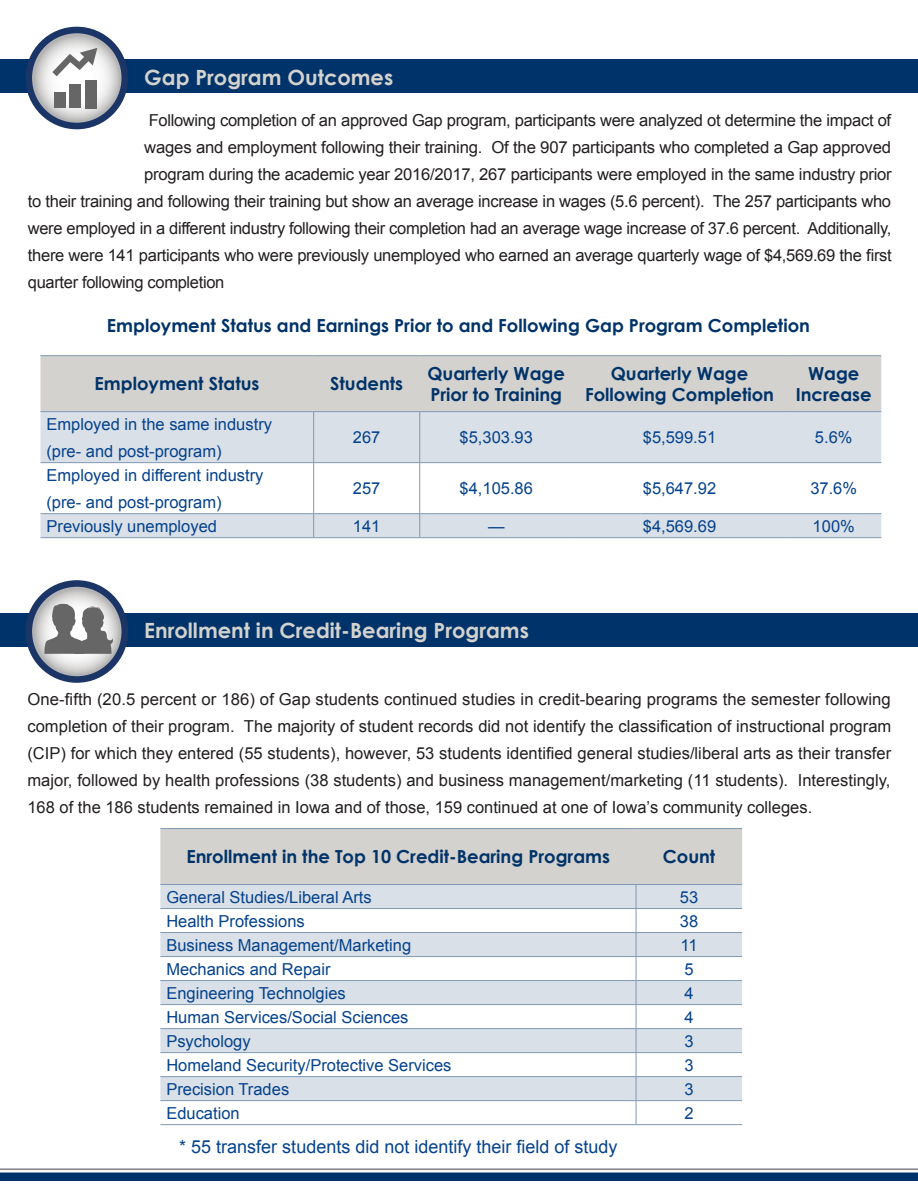
<style>
.page{position:relative;width:918px;height:1188px;background:#fff}
.page>*{position:absolute;margin:0;border:0;box-sizing:border-box;transform-origin:0 0}
.Subhead{font:700 21px "Century Gothic";color:#d4d2ce}
.Subhead-2{font:700 18px/21.6px "Century Gothic";color:#003369;text-align:center}
.t1{font:18px "Arial";color:#05428c}
.Body_Text{font:16.5px/27px "Arial";letter-spacing:-.02em;color:#231f20;text-align:justify}
.Body_Text-2{font:16.5px "Arial";color:#05428c}
</style>
<div class="page">
<div style="left:0;top:60px;width:918px;height:33px;background:#003369"></div>
<div style="left:26px;top:27px;width:102px;height:102px;background:#1c3567;border-radius:50%"></div>
<svg style="left:32px;top:33px;width:90px;height:90px;background:#d1d1d2"></svg>
<svg style="left:52px;top:48px;width:45px;height:28px"></svg>
<div style="left:54px;top:92px;width:11px;height:16px;background:#676666"></div>
<div style="left:69px;top:85px;width:11px;height:23px;background:#676666"></div>
<div style="left:85px;top:80px;width:11px;height:28px;background:#676666"></div>
<div style="left:0;top:613px;width:918px;height:33px;background:#003369"></div>
<div style="left:26px;top:580px;width:102px;height:103px;background:#1c3567;border-radius:50%"></div>
<svg style="left:32px;top:587px;width:90px;height:89px;background:#cacacb"></svg>
<svg style="left:44px;top:604px;width:70px;height:50px;background:#979696"></svg>
<div style="left:0;top:1172px;width:918px;height:9px;background:#003369"></div>
<hr style="left:0;top:1168px;width:918px;height:2px;background:#8b8a8e">
<div style="left:40px;top:356px;width:841px;height:55px;background:#d4d2ce"></div>
<svg style="left:40px;top:412px;width:841px;height:125px;fill:#d9e0e8"></svg>
<hr style="left:314px;top:462px;width:106px;height:1px;background:#8099b4">
<hr style="left:314px;top:513px;width:106px;height:1px;background:#8099b4">
<svg style="left:419px;top:514px;width:1px;height:23px"></svg>
<hr style="left:40px;top:462px;width:274px;height:1px;background:#8099b4">
<hr style="left:40px;top:513px;width:274px;height:1px;background:#8099b4">
<hr style="left:313px;top:412px;width:1px;height:50px;background:#8099b4">
<hr style="left:313px;top:463px;width:1px;height:50px;background:#8099b4">
<svg style="left:313px;top:514px;width:1px;height:23px"></svg>
<hr style="left:419px;top:412px;width:1px;height:50px;background:#8099b4">
<hr style="left:420px;top:462px;width:153px;height:1px;background:#8099b4">
<hr style="left:419px;top:463px;width:1px;height:50px;background:#8099b4">
<hr style="left:573px;top:462px;width:213px;height:1px;background:#8099b4">
<hr style="left:786px;top:462px;width:95px;height:1px;background:#8099b4">
<hr style="left:420px;top:513px;width:153px;height:1px;background:#8099b4">
<hr style="left:573px;top:513px;width:213px;height:1px;background:#8099b4">
<hr style="left:786px;top:513px;width:95px;height:1px;background:#8099b4">
<hr style="left:40px;top:411px;width:274px;height:1px;background:#8099b4">
<hr style="left:314px;top:411px;width:106px;height:1px;background:#8099b4">
<hr style="left:420px;top:411px;width:153px;height:1px;background:#8099b4">
<hr style="left:573px;top:411px;width:213px;height:1px;background:#8099b4">
<hr style="left:786px;top:411px;width:95px;height:1px;background:#8099b4">
<hr style="left:40px;top:537px;width:274px;height:1px;background:#8099b4">
<hr style="left:314px;top:537px;width:106px;height:1px;background:#8099b4">
<hr style="left:420px;top:537px;width:153px;height:1px;background:#8099b4">
<hr style="left:573px;top:537px;width:213px;height:1px;background:#8099b4">
<hr style="left:786px;top:537px;width:95px;height:1px;background:#8099b4">
<hr style="left:40px;top:355px;width:274px;height:1px;background:#8099b4">
<hr style="left:314px;top:355px;width:106px;height:1px;background:#8099b4">
<hr style="left:420px;top:355px;width:153px;height:1px;background:#8099b4">
<hr style="left:573px;top:355px;width:213px;height:1px;background:#8099b4">
<hr style="left:786px;top:355px;width:95px;height:1px;background:#8099b4">
<svg style="left:160px;top:829px;width:582px;height:295px"></svg>
<hr style="left:160px;top:884px;width:476px;height:1px;background:#8099b4">
<hr style="left:636px;top:884px;width:106px;height:1px;background:#8099b4">
<hr style="left:160px;top:1124px;width:476px;height:1px;background:#8099b4">
<hr style="left:636px;top:1124px;width:106px;height:1px;background:#8099b4">
<hr style="left:160px;top:828px;width:476px;height:1px;background:#8099b4">
<hr style="left:636px;top:828px;width:106px;height:1px;background:#8099b4">
<p class="Subhead" style="left:144px;top:61px;width:251px">Gap Program Outcomes</p>
<p class="Body_Text" style="left:149px;top:107px;width:744px">Following completion of an approved Gap program, participants were analyzed ot determine the impact of</p>
<p class="Body_Text" style="left:144px;top:134px;width:748px">wages and employment following their training. Of the 907 participants who completed a Gap approved</p>
<p class="Body_Text" style="left:144px;top:161px;width:749px">program during the academic year 2016/2017, 267 participants were employed in the same industry prior</p>
<p class="Body_Text" style="left:28px;top:188px;width:865px">to their training and following their training but show an average increase in wages (5.6 percent). The 257 participants who</p>
<p class="Body_Text" style="left:28px;top:215px;width:865px">were employed in a different industry following their completion had an average wage increase of 37.6 percent. Additionally,</p>
<p class="Body_Text" style="left:28px;top:242px;width:865px">there were 141 participants who were previously unemployed who earned an average quarterly wage of $4,569.69 the first</p>
<p class="Body_Text" style="left:28px;top:269px;width:198px">quarter following completion</p>
<p class="Subhead-2" style="left:107px;top:314px;width:705px">Employment Status and Earnings Prior to and Following Gap Program Completion</p>
<p class="Subhead-2" style="left:95px;top:372px;width:166px">Employment Status</p>
<p class="Subhead-2" style="left:330px;top:372px;width:75px">Students</p>
<p class="Subhead-2" style="left:428px;top:361px;width:139px;text-align:left">Quarterly Wage<br>Prior to Training</p>
<p class="Subhead-2" style="left:585px;top:361px;width:190px">Quarterly Wage<br>Following Completion</p>
<p class="Subhead-2" style="left:796px;top:361px;width:77px">Wage<br>Increase</p>
<p class="Body_Text-2" style="left:46px;top:412px;width:227px">Employed in the same industry</p>
<p class="Body_Text-2" style="left:46px;top:439px;width:177px">(pre- and post-program)</p>
<p class="Body_Text-2" style="left:353px;top:426px;width:29px">267</p>
<p class="Body_Text-2" style="left:460px;top:426px;width:75px">$5,303.93</p>
<p class="Body_Text-2" style="left:643px;top:426px;width:75px">$5,599.51</p>
<p class="Body_Text-2" style="left:815px;top:426px;width:39px">5.6%</p>
<p class="Body_Text-2" style="left:46px;top:464px;width:219px">Employed in different industry</p>
<p class="Body_Text-2" style="left:46px;top:491px;width:177px">(pre- and post-program)</p>
<p class="Body_Text-2" style="left:353px;top:477px;width:29px">257</p>
<p class="Body_Text-2" style="left:460px;top:477px;width:75px">$4,105.86</p>
<p class="Body_Text-2" style="left:643px;top:477px;width:75px">$5,647.92</p>
<p class="Body_Text-2" style="left:810px;top:477px;width:48px">37.6%</p>
<p class="Body_Text-2" style="left:46px;top:515px;width:172px">Previously unemployed</p>
<p class="Body_Text-2" style="left:353px;top:515px;width:29px">141</p>
<p class="Body_Text-2" style="left:488px;top:515px;width:18px">—</p>
<p class="Body_Text-2" style="left:643px;top:515px;width:75px">$4,569.69</p>
<p class="Body_Text-2" style="left:813px;top:515px;width:44px">100%</p>
<p class="Subhead" style="left:144px;top:615px;width:386px">Enrollment in Credit-Bearing Programs</p>
<p class="Body_Text" style="left:27px;top:685px;width:865px">One-fifth (20.5 percent or 186) of Gap students continued studies in credit-bearing programs the semester following completion of their program. The majority of student records did not identify the classification of instructional program (CIP) for which they entered (55 students), however, 53 students identified general studies/liberal arts as their transfer major, followed by health professions (38 students) and business management/marketing (11 students). Interestingly, 168 of the 186 students remained in Iowa and of those, 159 continued at one of Iowa’s community colleges.</p>
<p class="Subhead-2" style="left:186px;top:845px;width:425px">Enrollment in the Top 10 Credit-Bearing Programs</p>
<p class="Subhead-2" style="left:663px;top:845px;width:54px">Count</p>
<p class="Body_Text-2" style="left:166px;top:885px;width:207px">General Studies/Liberal Arts</p>
<p class="Body_Text-2" style="left:680px;top:885px;width:20px">53</p>
<p class="Body_Text-2" style="left:166px;top:909px;width:140px">Health Professions</p>
<p class="Body_Text-2" style="left:680px;top:909px;width:20px">38</p>
<p class="Body_Text-2" style="left:166px;top:933px;width:246px">Business Management/Marketing</p>
<p class="Body_Text-2" style="left:681px;top:933px;width:19px">11</p>
<p class="Body_Text-2" style="left:166px;top:957px;width:166px">Mechanics and Repair</p>
<p class="Body_Text-2" style="left:684px;top:957px;width:11px">5</p>
<p class="Body_Text-2" style="left:166px;top:981px;width:181px">Engineering Technolgies</p>
<p class="Body_Text-2" style="left:684px;top:981px;width:11px">4</p>
<p class="Body_Text-2" style="left:166px;top:1005px;width:244px">Human Services/Social Sciences</p>
<p class="Body_Text-2" style="left:684px;top:1005px;width:11px">4</p>
<p class="Body_Text-2" style="left:166px;top:1029px;width:86px">Psychology</p>
<p class="Body_Text-2" style="left:684px;top:1029px;width:11px">3</p>
<p class="Body_Text-2" style="left:166px;top:1053px;width:287px">Homeland Security/Protective Services</p>
<p class="Body_Text-2" style="left:684px;top:1053px;width:11px">3</p>
<p class="Body_Text-2" style="left:166px;top:1077px;width:124px">Precision Trades</p>
<p class="Body_Text-2" style="left:684px;top:1077px;width:11px">3</p>
<p class="Body_Text-2" style="left:166px;top:1101px;width:75px">Education</p>
<p class="Body_Text-2" style="left:684px;top:1101px;width:11px">2</p>
<p class="t1" style="left:179px;top:1134px;width:440px">* 55 transfer students did not identify their field of study</p>
</div>
